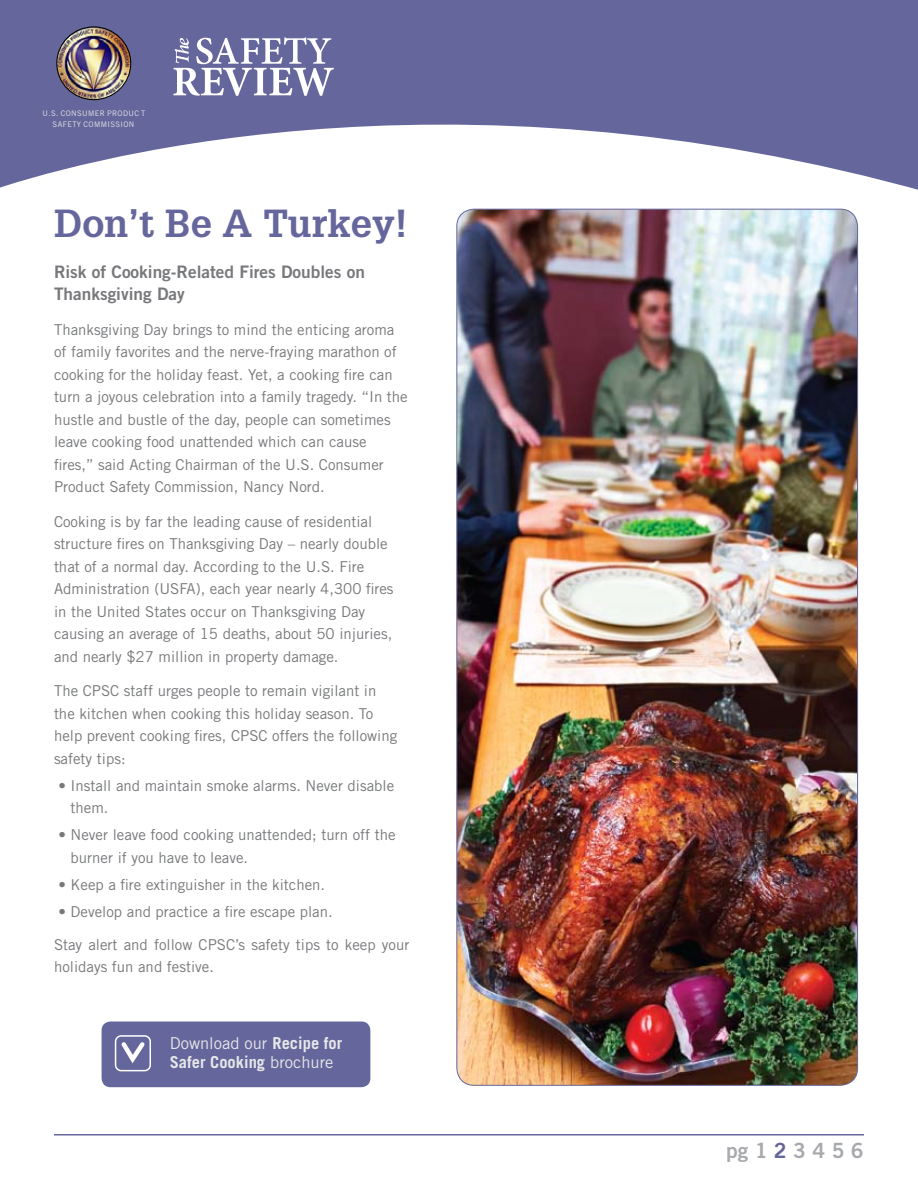
<style>
.page{position:relative;width:918px;height:1188px;background:#fff}
.page>*{position:absolute;margin:0;border:0;box-sizing:border-box;transform-origin:0 0}
.Headline_1{font:700 38.25px "Glypha LT Std";color:#65669b}
.t1{font:21px "Trade Gothic Bold Two";color:#a7a9ac}
.subhead{font:17.25px/22.5px "Trade Gothic Bold Two";color:#77787b}
.TradeGothic_Body_rev{font:700 16.5px/19.5px "Trade Gothic";color:#e6e7e8}
.text{font:15px/22.5px "Trade Gothic";color:#77787b}
.t2{font:7.65px/10.9px "Trade Gothic";letter-spacing:.05em;color:#e6e7e8;text-align:center}
.s1{font-weight:400}
.s2{color:#65669b}
</style>
<div class="page">
<hr style="left:54px;top:1134px;width:810px;height:2px;background:#65669b">
<svg style="left:0;top:0;width:918px;height:190px;fill:#65669b"></svg>
<svg style="left:173px;top:37px;width:161px;height:59px"></svg>
<img style="left:53px;top:24px;width:82px;height:80px">
<div style="left:56px;top:26px;width:75px;height:74px;border:1px solid #000;border-radius:50%"></div>
<img style="left:457px;top:209px;width:401px;height:875px">
<div style="left:102px;top:1022px;width:268px;height:65px;background:#65669b;border-radius:9px"></div>
<div style="left:115px;top:1035px;width:36px;height:36px;border:2px solid #fff;border-radius:6px"></div>
<svg style="left:121px;top:1038px;width:28px;height:30px"></svg>
<p class="t2" style="left:42px;top:108px;width:104px">U.S. CONSUMER PRODUC T<br>SAFETY COMMISSION</p>
<p class="Headline_1" style="left:54px;top:200px;width:355px">Don’t Be A Turkey!</p>
<p class="subhead" style="left:54px;top:260px;width:312px">Risk of Cooking-Related Fires Doubles on<br>Thanksgiving Day</p>
<p class="text" style="left:54px;top:318px;width:355px">Thanksgiving Day brings to mind the enticing aroma of family favorites and the nerve-fraying marathon of cooking for the holiday feast. Yet, a cooking fire can turn a joyous celebration into a family tragedy. “In the hustle and bustle of the day, people can sometimes leave cooking food unattended which can cause fires,” said Acting Chairman of the U.S. Consumer Product Safety Commission, Nancy Nord.</p>
<p class="text" style="left:54px;top:510px;width:341px">Cooking is by far the leading cause of residential structure fires on Thanksgiving Day – nearly double that of a normal day. According to the U.S. Fire Administration (USFA), each year nearly 4,300 fires in the United States occur on Thanksgiving Day causing an average of 15 deaths, about 50 injuries, and nearly $27 million in property damage.</p>
<p class="text" style="left:54px;top:680px;width:345px">The CPSC staff urges people to remain vigilant in the kitchen when cooking this holiday season. To help prevent cooking fires, CPSC offers the following safety tips:</p>
<p class="text" style="left:71px;top:774px;width:325px;text-indent:-12px">• Install and maintain smoke alarms. Never disable them.</p>
<p class="text" style="left:71px;top:824px;width:326px;text-indent:-12px">• Never leave food cooking unattended; turn off the burner if you have to leave.</p>
<p class="text" style="left:59px;top:873px;width:268px">• Keep a fire extinguisher in the kitchen.</p>
<p class="text" style="left:59px;top:900px;width:276px">• Develop and practice a fire escape plan.</p>
<p class="text" style="left:54px;top:933px;width:357px">Stay alert and follow CPSC’s safety tips to keep your holidays fun and festive.</p>
<p class="TradeGothic_Body_rev" style="left:170px;top:1033px;width:174px"><span class="s1">Download our</span> Recipe for<br>Safer Cooking <span class="s1">brochure</span></p>
<p class="t1" style="left:726px;top:1137px;width:139px">pg 1 <span class="s2">2</span> 3 4 5 6</p>
</div>
